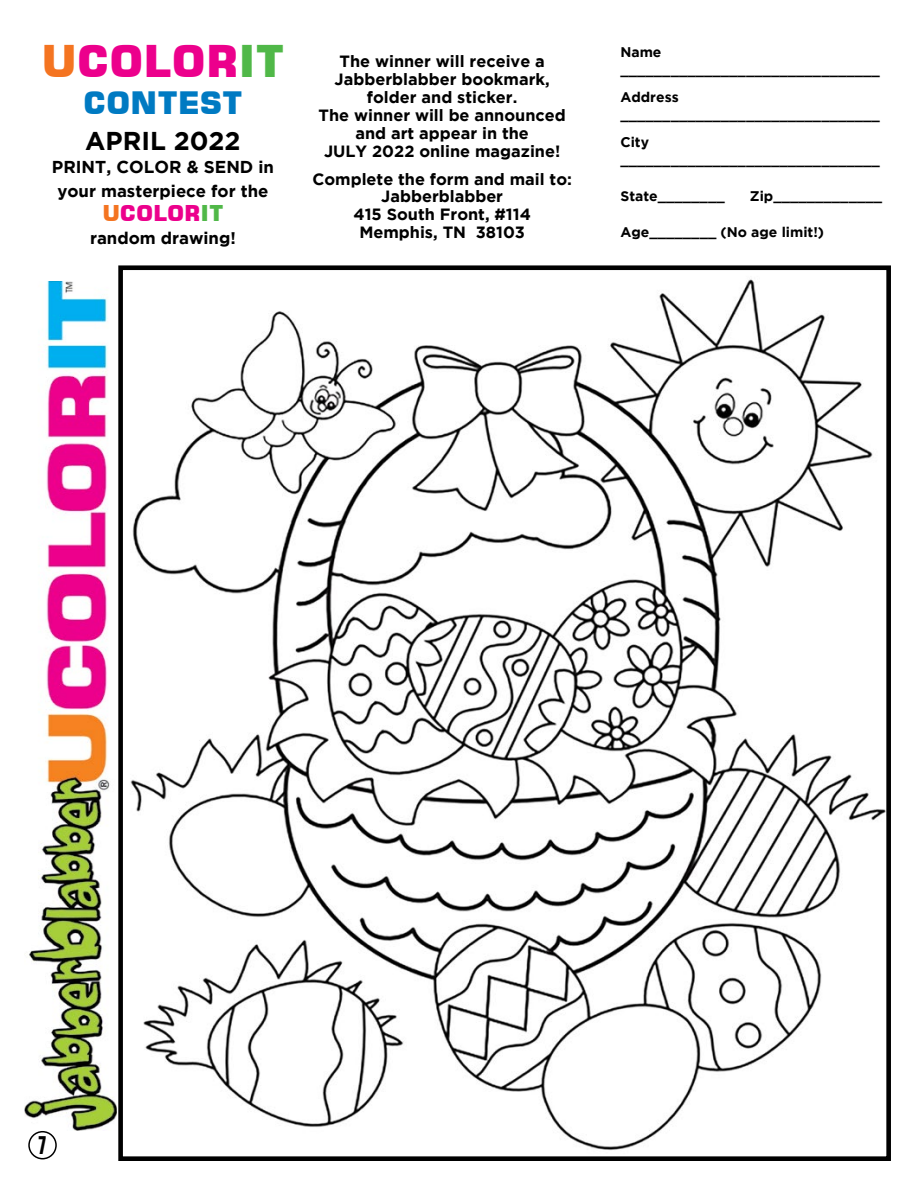
<style>
.page{position:relative;width:918px;height:1188px;background:#fff}
.page>*{position:absolute;margin:0;border:0;box-sizing:border-box;transform-origin:0 0}
.t1{font:43.8px "Square 721 Blk";color:#ec008c}
.t2{font:30.9px "Square 721 Blk";color:#007ac2}
.t3{font:700 25.65px "Gotham";color:#000}
.t4{font:700 25.5px "Gotham Condensed";color:#000}
.t5{font:21.75px "Square 721 Blk";color:#ec008c}
.t6{font:700 17.25px "Gotham";color:#000}
.t7{font:700 16.8px "Gotham";color:#000}
.t8{font:700 16.35px/17.9px "Gotham";color:#000;text-align:center}
.t9{font:700 13.95px/18px "Gotham";color:#000}
.s1{color:#f47421}
.s2{color:#50b848}
.s3{font-size:16.8px}
</style>
<div class="page">
<img style="left:25px;top:282px;width:91px;height:849px">
<img style="left:130px;top:279px;width:755px;height:871px">
<div style="left:118px;top:265px;width:773px;height:896px;border:5px solid #000"></div>
<div style="left:28px;top:1131px;width:29px;height:28px;border:2px solid #000;border-radius:50%"></div>
<h1 class="t1" style="left:42px;top:34px;width:244px"><span class="s1">U</span>COLOR<span class="s2">IT</span></h1>
<h2 class="t2" style="left:83px;top:84px;width:161px">CONTEST</h2>
<h3 class="t3" style="left:85px;top:126px;width:157px">APRIL 2022</h3>
<p class="t6" style="left:52px;top:157px;width:224px">PRINT, COLOR &amp; SEND <span class="s3">in</span></p>
<p class="t7" style="left:57px;top:181px;width:213px">your masterpiece for the</p>
<h3 class="t5" style="left:102px;top:200px;width:122px"><span class="s1">U</span>COLOR<span class="s2">IT</span></h3>
<p class="t7" style="left:90px;top:229px;width:147px">random drawing!</p>
<p class="t8" style="left:319px;top:52px;width:249px">The winner will receive a<br>Jabberblabber bookmark, folder and sticker.<br>The winner will be announced and art appear in the<br>JULY 2022 online magazine!</p>
<p class="t8" style="left:312px;top:169px;width:261px">Complete the form and mail to:<br>Jabberblabber<br>415 South Front, #114<br>Memphis, TN 38103</p>
<p class="t9" style="left:620px;top:42px;width:261px">Name _______________________________</p>
<p class="t9" style="left:620px;top:87px;width:261px">Address _______________________________</p>
<p class="t9" style="left:620px;top:132px;width:261px">City _______________________________</p>
<p class="t9" style="left:620px;top:186px;width:106px">State________</p>
<p class="t9" style="left:750px;top:186px;width:134px">Zip_____________</p>
<p class="t9" style="left:620px;top:222px;width:205px">Age________ (No age limit!)</p>
<h3 class="t4" style="left:39px;top:1131px;width:9px">7</h3>
</div>
